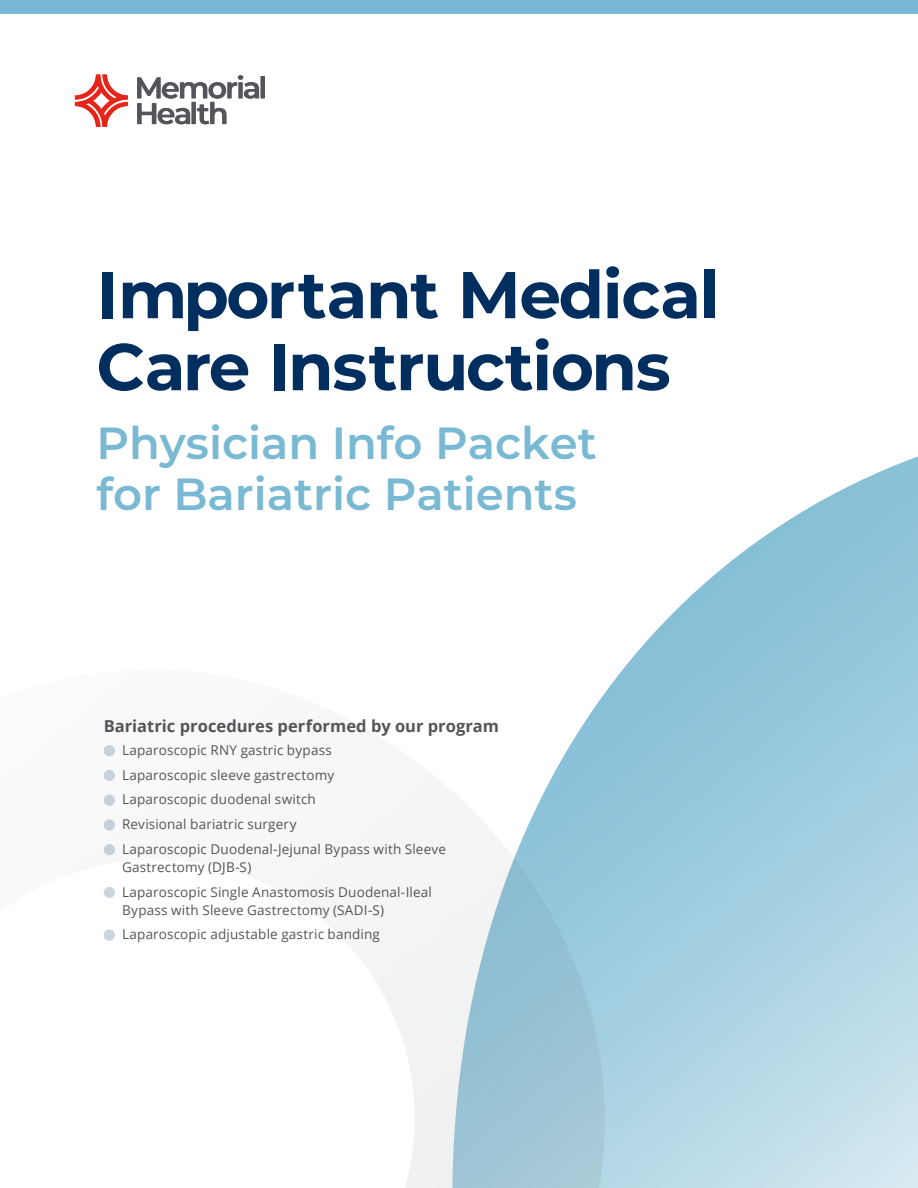
<style>
.page{position:relative;width:918px;height:1188px;background:#fff}
.page>*{position:absolute;margin:0;border:0;box-sizing:border-box;transform-origin:0 0}
.Title_-_Bold_24pt{font:700 66px/72px "Montserrat";letter-spacing:-.02em;color:#002e5e}
.Headline_1_-_Semibold_15pt{font:600 45px/51px "Montserrat";color:#79b9d3}
.Headline_2{font:700 16.5px "Open Sans";color:#54555a}
.Body_Copy_-_Bullets{font:13.5px/18px "Open Sans";letter-spacing:.01em;color:#54555a}
.Headline_1_-_Semibold_15pt-2{font:13.5px "Open Sans";letter-spacing:.01em;color:#54555a}
</style>
<div class="page">
<svg style="left:605px;top:456px;width:313px;height:732px;background:#afd5e4"></svg>
<svg style="left:103px;top:693px;width:502px;height:495px"></svg>
<div style="left:0;top:0;width:918px;height:14px;background:#79b9d3"></div>
<svg style="left:137px;top:75px;width:128px;height:49px"></svg>
<svg style="left:75px;top:75px;width:53px;height:52px"></svg>
<div style="left:104px;top:745px;width:11px;height:11px;background:#c8d1da;border-radius:50%"></div>
<div style="left:104px;top:770px;width:11px;height:11px;background:#c8d1da;border-radius:50%"></div>
<div style="left:104px;top:794px;width:11px;height:12px;background:#c7d1da;border-radius:50%"></div>
<div style="left:104px;top:819px;width:11px;height:12px;background:#c7d1da;border-radius:50%"></div>
<div style="left:104px;top:844px;width:11px;height:11px;background:#c7d0d9;border-radius:50%"></div>
<div style="left:104px;top:887px;width:11px;height:11px;background:#cdd6df;border-radius:50%"></div>
<div style="left:104px;top:929px;width:11px;height:12px;background:#cdd6df;border-radius:50%"></div>
<p class="Title_-_Bold_24pt" style="left:96px;top:255px;width:625px">Important Medical<br>Care Instructions</p>
<p class="Headline_1_-_Semibold_15pt" style="left:96px;top:416px;width:502px">Physician Info Packet for Bariatric Patients</p>
<p class="Headline_2" style="left:104px;top:714px;width:397px">Bariatric procedures performed by our program</p>
<p class="Headline_1_-_Semibold_15pt-2" style="left:122px;top:741px;width:211px">Laparoscopic RNY gastric bypass</p>
<p class="Body_Copy_-_Bullets" style="left:122px;top:765px;width:214px">Laparoscopic sleeve gastrectomy</p>
<p class="Body_Copy_-_Bullets" style="left:122px;top:790px;width:195px">Laparoscopic duodenal switch</p>
<p class="Body_Copy_-_Bullets" style="left:122px;top:815px;width:176px">Revisional bariatric surgery</p>
<p class="Body_Copy_-_Bullets" style="left:122px;top:840px;width:325px">Laparoscopic Duodenal-Jejunal Bypass with Sleeve<br>Gastrectomy (DJB-S)</p>
<p class="Body_Copy_-_Bullets" style="left:122px;top:882px;width:311px">Laparoscopic Single Anastomosis Duodenal-Ileal<br>Bypass with Sleeve Gastrectomy (SADI-S)</p>
<p class="Body_Copy_-_Bullets" style="left:122px;top:925px;width:259px">Laparoscopic adjustable gastric banding</p>
</div>
